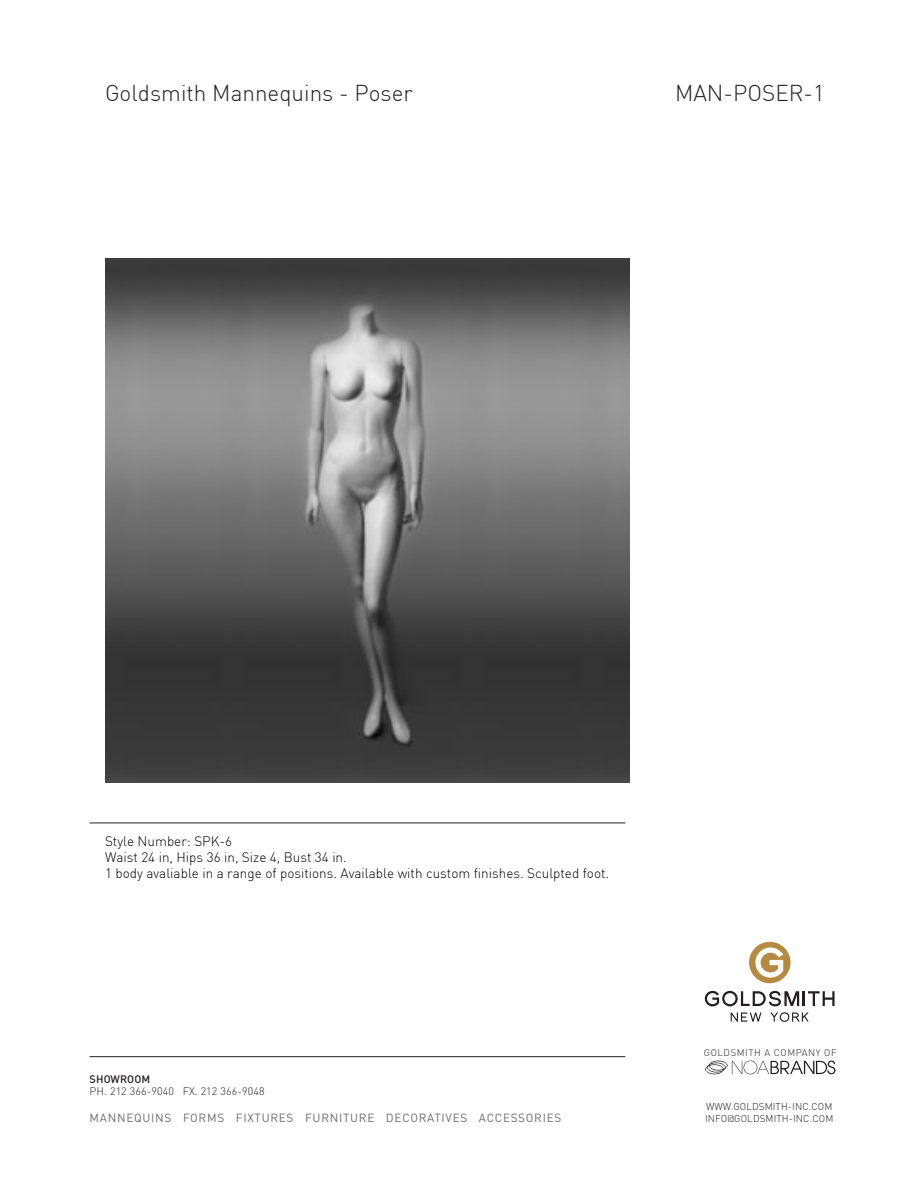
<style>
.page{position:relative;width:918px;height:1188px;background:#fff}
.page>*{position:absolute;margin:0;border:0;box-sizing:border-box;transform-origin:0 0}
.t1{font:300 22.5px "DIN Pro";color:#231f20}
.t2{font:300 13.5px/16.2px "DIN Pro";color:#000}
.t3{font:11.7px "DIN";letter-spacing:.06em;color:#6c6d70}
.t4{font:300 10.8px "DIN";letter-spacing:.01em;color:#231f20}
.t5{font:500 10.8px "DIN";letter-spacing:.01em;color:#231f20}
.t6{font:300 9.75px "DIN";letter-spacing:.01em;color:#231f20}
.t7{font:300 9.6px "DIN";letter-spacing:.06em;color:#231f20}
</style>
<div class="page">
<hr style="left:90px;top:823px;width:535px;height:1px;background:#231f20">
<hr style="left:90px;top:1056px;width:535px;height:1px;background:#231f20">
<div style="left:749px;top:942px;width:42px;height:41px;background:#b68b41;border-radius:50%"></div>
<svg style="left:705px;top:991px;width:130px;height:15px"></svg>
<svg style="left:731px;top:1013px;width:30px;height:9px"></svg>
<svg style="left:770px;top:1012px;width:39px;height:10px"></svg>
<svg style="left:755px;top:947px;width:28px;height:31px"></svg>
<svg style="left:705px;top:1061px;width:130px;height:13px"></svg>
<img style="left:105px;top:258px;width:525px;height:525px">
<h1 class="t1" style="left:105px;top:83px;width:309px">Goldsmith Mannequins - Poser</h1>
<h1 class="t1" style="left:675px;top:83px;width:151px">MAN-POSER-1</h1>
<p class="t2" style="left:105px;top:834px;width:506px">Style Number: SPK-6<br>Waist 24 in, Hips 36 in, Size 4, Bust 34 in.<br>1 body avaliable in a range of positions. Available with custom finishes. Sculpted foot.</p>
<p class="t5" style="left:90px;top:1072px;width:62px">SHOWROOM</p>
<p class="t4" style="left:90px;top:1085px;width:177px">PH. 212 366-9040 FX. 212 366-9048</p>
<p class="t3" style="left:90px;top:1110px;width:473px">MANNEQUINS FORMS FIXTURES FURNITURE DECORATIVES ACCESSORIES</p>
<p class="t7" style="left:704px;top:1047px;width:134px">GOLDSMITH A COMPANY OF</p>
<p class="t6" style="left:706px;top:1100px;width:128px">WWW.GOLDSMITH-INC.COM</p>
<p class="t6" style="left:705px;top:1112px;width:130px">INFO@GOLDSMITH-INC.COM</p>
</div>
